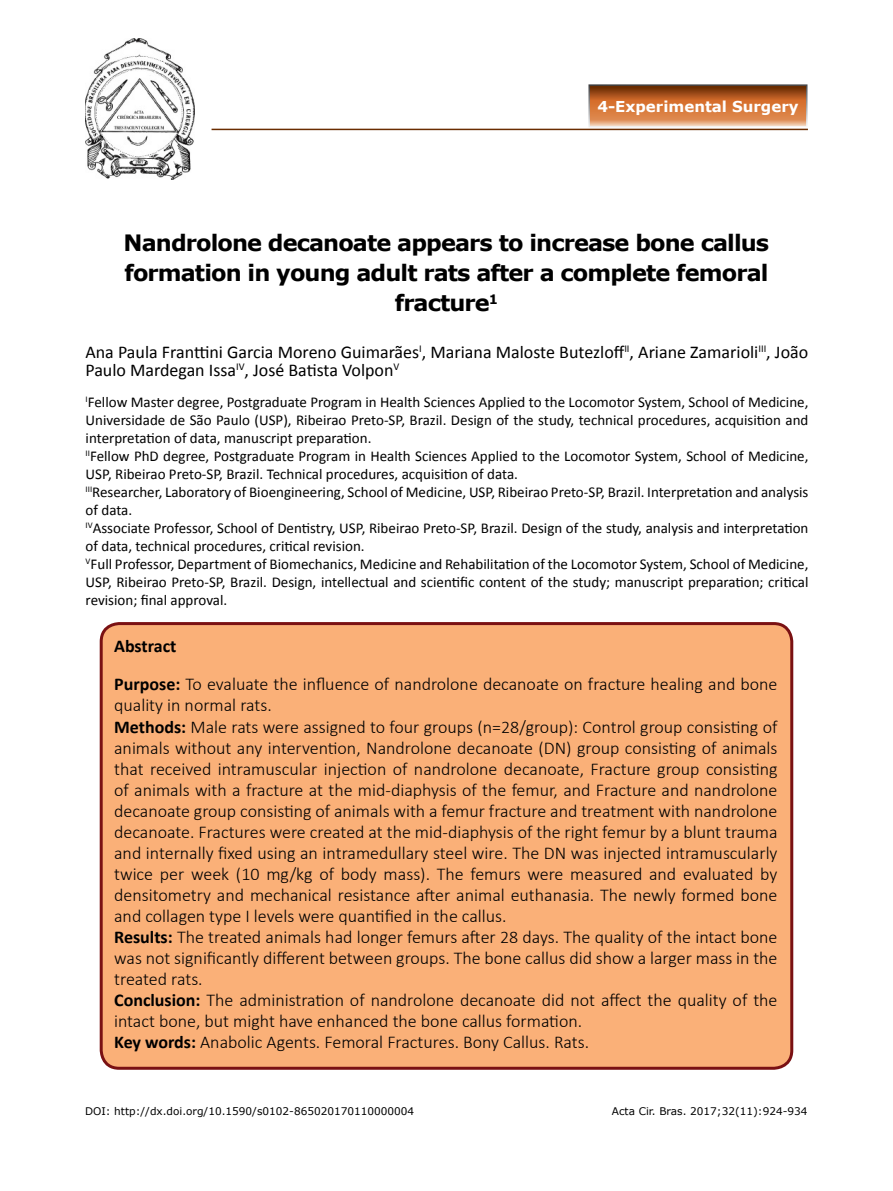
<style>
.page{position:relative;width:893px;height:1191px;background:#fff}
.page>*{position:absolute;margin:0;border:0;box-sizing:border-box;transform-origin:0 0}
.t1{font:700 22.5px/30px "Verdana";letter-spacing:-.04em;color:#000;text-align:center}
.t2{font:300 18px/21px "Calibri";color:#000}
.t3{font:18px/18px "Calibri";color:#000}
.t4{font:15px/18px "Calibri";color:#000}
.t5{font:700 15px "Verdana";color:#fff}
.t6{font:10.5px "Verdana";color:#000}
.s1{font-weight:700}
</style>
<div class="page">
<img style="left:85px;top:38px;width:110px;height:142px">
<hr style="left:212px;top:129px;width:596px;height:1px;background:#6a2c00">
<svg style="left:591px;top:87px;width:213px;height:38px;background:#c57038"></svg>
<div style="left:588px;top:84px;width:219px;height:44px;border:2px solid #fff"></div>
<div style="left:101px;top:623px;width:691px;height:445px;background:#fab078;border-radius:18px"></div>
<div style="left:100px;top:622px;width:693px;height:447px;border:3px solid #7a1113;border-radius:18px"></div>
<p class="t5" style="left:597px;top:96px;width:203px">4-Experimental Surgery</p>
<p class="t1" style="left:124px;top:227px;width:647px">Nandrolone decanoate appears to increase bone callus formation in young adult rats after a complete femoral fracture<sup>1</sup></p>
<p class="t3" style="left:85px;top:342px;width:724px">Ana Paula Franttini Garcia Moreno Guimarães<sup>I</sup>, Mariana Maloste Butezloff<sup>II</sup>, Ariane Zamarioli<sup>III</sup>, João<br>Paulo Mardegan Issa<sup>IV</sup>, José Batista Volpon<sup>V</sup></p>
<p class="t4" style="left:86px;top:392px;width:724px"><sup>I</sup>Fellow Master degree, Postgraduate Program in Health Sciences Applied to the Locomotor System, School of Medicine, Universidade de São Paulo (USP), Ribeirao Preto-SP, Brazil. Design of the study, technical procedures, acquisition and interpretation of data, manuscript preparation.<br><sup>II</sup>Fellow PhD degree, Postgraduate Program in Health Sciences Applied to the Locomotor System, School of Medicine, USP, Ribeirao Preto-SP, Brazil. Technical procedures, acquisition of data.<br><sup>III</sup>Researcher, Laboratory of Bioengineering, School of Medicine, USP, Ribeirao Preto-SP, Brazil. Interpretation and analysis of data.<br><sup>IV</sup>Associate Professor, School of Dentistry, USP, Ribeirao Preto-SP, Brazil. Design of the study, analysis and interpretation of data, technical procedures, critical revision.<br><sup>V</sup>Full Professor, Department of Biomechanics, Medicine and Rehabilitation of the Locomotor System, School of Medicine, USP, Ribeirao Preto-SP, Brazil. Design, intellectual and scientific content of the study; manuscript preparation; critical revision; final approval.</p>
<p class="t2" style="left:114px;top:627px;width:665px;line-height:38px"><span class="s1">Abstract<br>Purpose:</span> To evaluate the influence of nandrolone decanoate on fracture healing and bone</p>
<p class="t2" style="left:114px;top:695px;width:665px">quality in normal rats.<br><span class="s1">Methods:</span> Male rats were assigned to four groups (n=28/group): Control group consisting of animals without any intervention, Nandrolone decanoate (DN) group consisting of animals that received intramuscular injection of nandrolone decanoate, Fracture group consisting of animals with a fracture at the mid-diaphysis of the femur, and Fracture and nandrolone decanoate group consisting of animals with a femur fracture and treatment with nandrolone decanoate. Fractures were created at the mid-diaphysis of the right femur by a blunt trauma and internally fixed using an intramedullary steel wire. The DN was injected intramuscularly twice per week (10 mg/kg of body mass). The femurs were measured and evaluated by densitometry and mechanical resistance after animal euthanasia. The newly formed bone and collagen type I levels were quantified in the callus.<br><span class="s1">Results:</span> The treated animals had longer femurs after 28 days. The quality of the intact bone was not significantly different between groups. The bone callus did show a larger mass in the treated rats.<br><span class="s1">Conclusion:</span> The administration of nandrolone decanoate did not affect the quality of the intact bone, but might have enhanced the bone callus formation.<br><span class="s1">Key words:</span> Anabolic Agents. Femoral Fractures. Bony Callus. Rats.</p>
<p class="t6" style="left:85px;top:1103px;width:331px">DOI: http://dx.doi.org/10.1590/s0102-865020170110000004</p>
<p class="t6" style="left:612px;top:1103px;width:197px">Acta Cir. Bras. 2017;32(11):924-934</p>
</div>
